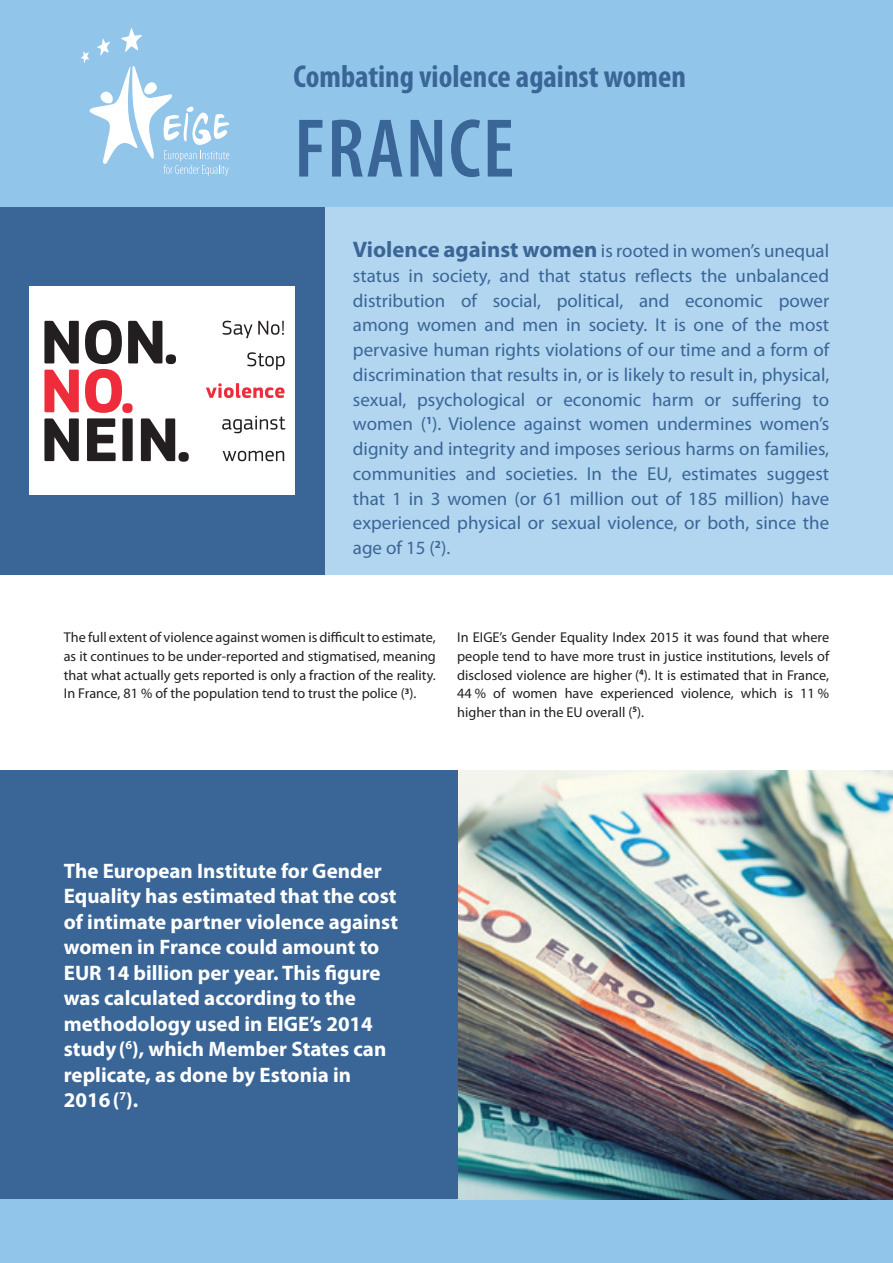
<style>
.page{position:relative;width:893px;height:1263px;background:#fff}
.page>*{position:absolute;margin:0;border:0;box-sizing:border-box;transform-origin:0 0}
.title_1{font:600 condensed 84px "Myriad Pro";letter-spacing:.02em;color:#3a6697}
.title_2{font:700 condensed 31.8px "Myriad Pro";color:#3a6697}
.body_text_big_2{font:700 21px/25.5px "Myriad Pro";color:#fff}
.text_intro{font:18.75px/24.8px "Myriad Pro";color:#3a6697;text-align:justify}
.body_text{font:14.25px/18.8px "Myriad Pro";color:#231f20;text-align:justify}
.s1{font-weight:700;font-size:22.5px}
</style>
<div class="page">
<div style="left:0;top:0;width:893px;height:575px;background:#b2d6f0"></div>
<div style="left:0;top:206px;width:325px;height:369px;background:#3a6697"></div>
<div style="left:0;top:0;width:893px;height:206px;background:#92c5ea"></div>
<div style="left:0;top:1140px;width:893px;height:123px;background:#92c5ea"></div>
<img style="left:457px;top:770px;width:436px;height:429px">
<div style="left:0;top:770px;width:457px;height:429px;background:#3a6697"></div>
<svg style="left:81px;top:28px;width:148px;height:148px"></svg>
<div style="left:29px;top:286px;width:266px;height:209px;background:#fff"></div>
<svg style="left:44px;top:321px;width:35px;height:42px"></svg>
<svg style="left:44px;top:370px;width:35px;height:42px"></svg>
<svg style="left:44px;top:418px;width:35px;height:43px"></svg>
<svg style="left:85px;top:320px;width:104px;height:142px"></svg>
<svg style="left:223px;top:321px;width:29px;height:17px"></svg>
<svg style="left:258px;top:321px;width:26px;height:14px"></svg>
<svg style="left:247px;top:352px;width:38px;height:18px"></svg>
<svg style="left:206px;top:383px;width:79px;height:15px"></svg>
<svg style="left:222px;top:416px;width:63px;height:17px"></svg>
<svg style="left:223px;top:451px;width:61px;height:10px"></svg>
<p class="title_2" style="left:293px;top:58px;width:394px">Combating violence against women</p>
<p class="title_1" style="left:294px;top:103px;width:222px">FRANCE</p>
<p class="text_intro" style="left:353px;top:238px;width:478px"><span class="s1">Violence against women</span> is rooted in women’s unequal status in society, and that status reflects the unbalanced distribution of social, political, and economic power among women and men in society. It is one of the most pervasive human rights violations of our time and a form of discrimination that results in, or is likely to result in, physical, sexual, psychological or economic harm or suffering to women (<sup>1</sup>). Violence against women undermines women’s dignity and integrity and imposes serious harms on families, communities and societies. In the EU, estimates suggest that 1 in 3 women (or 61 million out of 185 million) have experienced physical or sexual violence, or both, since the age of 15 (<sup>2</sup>).</p>
<p class="body_text" style="left:64px;top:628px;width:374px">The full extent of violence against women is difficult to estimate, as it continues to be under-reported and stigmatised, meaning that what actually gets reported is only a fraction of the reality.<br>In France, 81 % of the population tend to trust the police (<sup>3</sup>).</p>
<p class="body_text" style="left:457px;top:628px;width:374px">In EIGE’s Gender Equality Index 2015 it was found that where people tend to have more trust in justice institutions, levels of disclosed violence are higher (<sup>4</sup>). It is estimated that in France, 44 % of women have experienced violence, which is 11 % higher than in the EU overall (<sup>5</sup>).</p>
<p class="body_text_big_2" style="left:64px;top:857px;width:336px">The European Institute for Gender<br>Equality has estimated that the cost of intimate partner violence against women in France could amount to<br>EUR 14 billion per year. This figure was calculated according to the methodology used in EIGE’s 2014 study(<sup>6</sup>), which Member States can replicate, as done by Estonia in<br>2016(<sup>7</sup>).</p>
</div>
